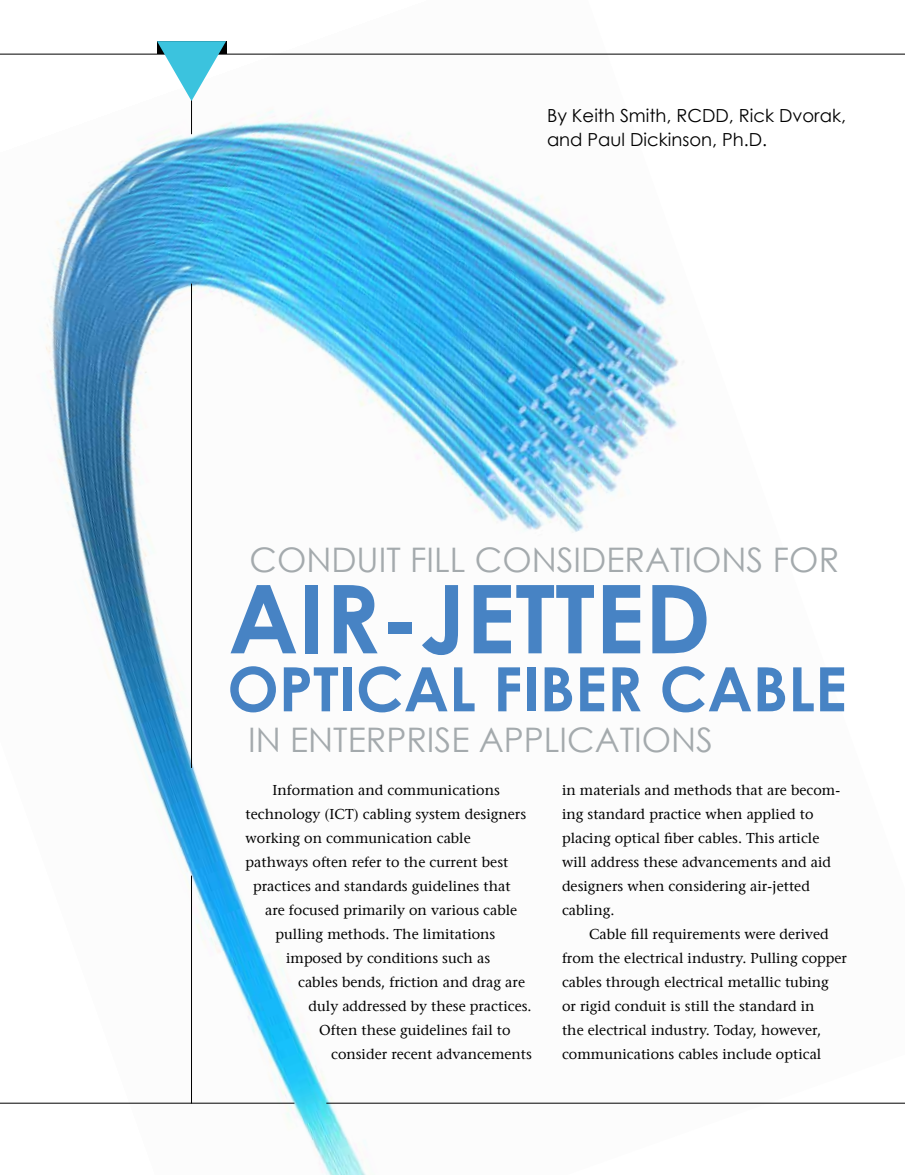
<style>
.page{position:relative;width:905px;height:1175px;background:#fff}
.page>*{position:absolute;margin:0;border:0;box-sizing:border-box;transform-origin:0 0}
.t1{font:700 94.95px "Century Gothic";color:#4783c4}
.t2{font:700 61.2px "Century Gothic";color:#4783c4}
.t3{font:33.75px "Century Gothic";color:#a4aaad}
.t4{font:18px/24px "Century Gothic";color:#000}
.t5{font:14.25px/24px "Stone Serif";color:#000}
</style>
<div class="page">
<img style="left:0;top:41px;width:904px;height:1133px">
<hr style="left:191px;top:284px;width:1px;height:484px;background:#000">
<hr style="left:0;top:54px;width:904px;height:1px;background:#000">
<hr style="left:191px;top:83px;width:1px;height:51px;background:#000">
<svg style="left:157px;top:41px;width:69px;height:60px"></svg>
<hr style="left:326px;top:1102px;width:578px;height:1px;background:#000">
<hr style="left:0;top:1102px;width:294px;height:1px;background:#000">
<hr style="left:191px;top:875px;width:1px;height:228px;background:#000">
<p class="t4" style="left:547px;top:103px;width:300px">By Keith Smith, RCDD, Rick Dvorak, and Paul Dickinson, Ph.D.</p>
<h3 class="t3" style="left:249px;top:536px;width:591px">CONDUIT FILL CONSIDERATIONS FOR</h3>
<h1 class="t1" style="left:228px;top:547px;width:484px">AIR-JETTED</h1>
<h2 class="t2" style="left:227px;top:642px;width:621px">OPTICAL FIBER CABLE</h2>
<h3 class="t3" style="left:248px;top:716px;width:466px">IN ENTERPRISE APPLICATIONS</h3>
<p class="t5" style="left:272px;top:778px;width:229px">Information and communications</p>
<p class="t5" style="left:245px;top:802px;width:282px">technology (ICT) cabling system designers</p>
<p class="t5" style="left:245px;top:826px;width:227px">working on communication cable</p>
<p class="t5" style="left:245px;top:850px;width:264px">pathways often refer to the current best</p>
<p class="t5" style="left:253px;top:874px;width:259px">practices and standards guidelines that</p>
<p class="t5" style="left:265px;top:898px;width:254px">are focused primarily on various cable</p>
<p class="t5" style="left:275px;top:922px;width:221px">pulling methods. The limitations</p>
<p class="t5" style="left:286px;top:946px;width:205px">imposed by conditions such as</p>
<p class="t5" style="left:298px;top:970px;width:228px">cables bends, friction and drag are</p>
<p class="t5" style="left:308px;top:994px;width:224px">duly addressed by these practices.</p>
<p class="t5" style="left:319px;top:1018px;width:193px">Often these guidelines fail to</p>
<p class="t5" style="left:331px;top:1042px;width:202px">consider recent advancements</p>
<p class="t5" style="left:562px;top:778px;width:279px">in materials and methods that are becom&shy;ing standard practice when applied to placing optical fiber cables. This article will address these advancements and aid designers when considering air-jetted cabling.</p>
<p class="t5" style="left:562px;top:922px;width:286px;text-indent:27px">Cable fill requirements were derived from the electrical industry. Pulling copper cables through electrical metallic tubing<br>or rigid conduit is still the standard in<br>the electrical industry. Today, however, communications cables include optical</p>
</div>
